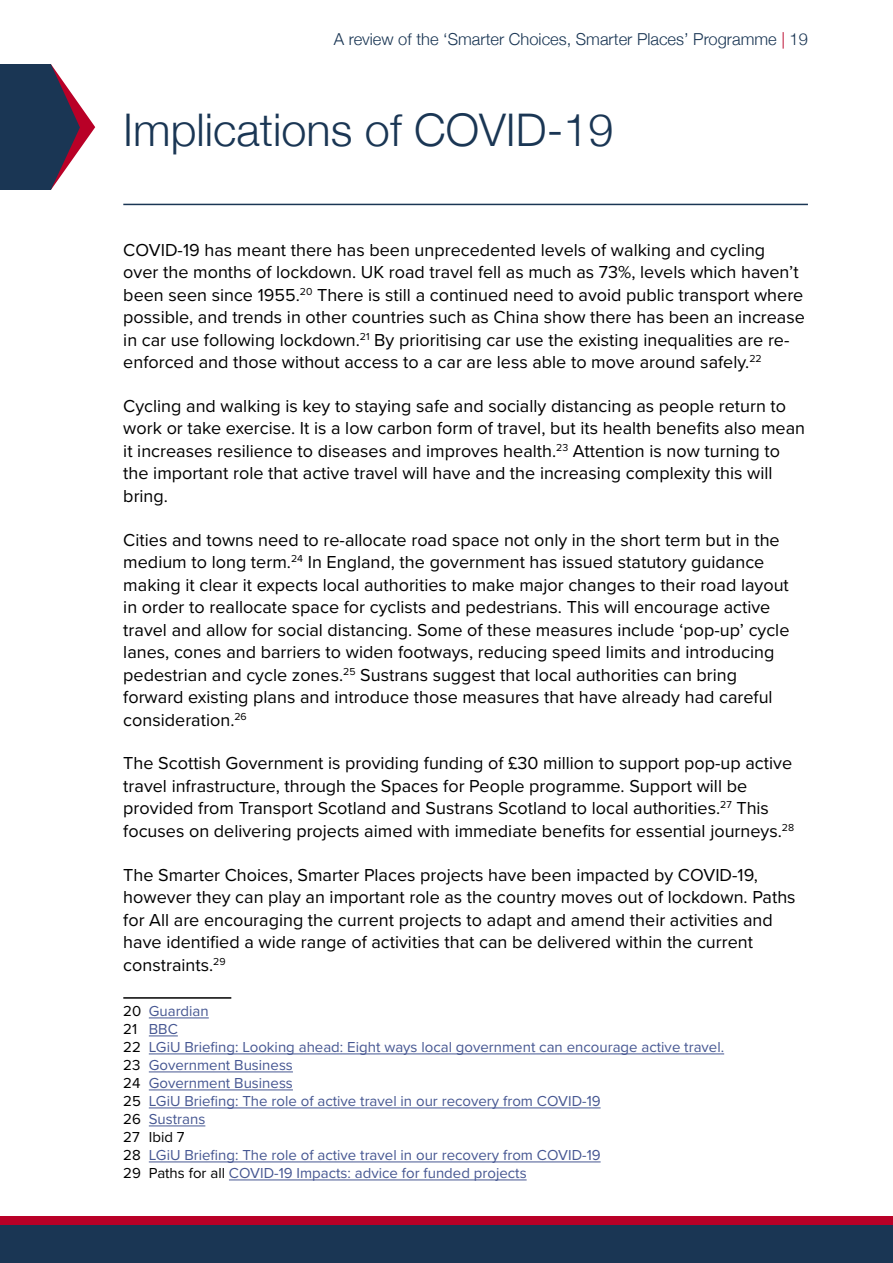
<style>
.page{position:relative;width:893px;height:1263px;background:#fff}
.page>*{position:absolute;margin:0;border:0;box-sizing:border-box;transform-origin:0 0}
.t1{font:300 45px "Helvetica Neue";color:#1a3654}
.body_text{font:18px/22.5px "Proxima Nova";color:#000}
.t2{font:300 16.5px "Helvetica Neue";color:#1a3654}
.footnotes{font:15px "Proxima Nova";color:#465792}
.footnotes-2{font:15px "Proxima Nova";color:#000}
.s1{color:#b90027}
.s2{color:#000}
</style>
<div class="page">
<div style="left:0;top:1225px;width:893px;height:38px;background:#1a3654"></div>
<div style="left:0;top:1216px;width:893px;height:9px;background:#b90027"></div>
<hr style="left:123px;top:204px;width:685px;height:1px;background:#1a3654">
<div style="left:0;top:64px;width:51px;height:126px;background:#1a3654"></div>
<svg style="left:51px;top:64px;width:44px;height:126px"></svg>
<hr style="left:123px;top:997px;width:108px;height:2px;background:#000">
<hr style="left:149px;top:1018px;width:60px;height:1px;background:#465792">
<svg style="left:149px;top:1036px;width:29px;height:1px"></svg>
<hr style="left:149px;top:1054px;width:575px;height:1px;background:#465792">
<hr style="left:149px;top:1072px;width:144px;height:1px;background:#465792">
<hr style="left:149px;top:1090px;width:144px;height:1px;background:#465792">
<hr style="left:149px;top:1108px;width:452px;height:1px;background:#465792">
<hr style="left:149px;top:1126px;width:56px;height:1px;background:#465792">
<hr style="left:149px;top:1162px;width:452px;height:1px;background:#465792">
<hr style="left:229px;top:1180px;width:298px;height:1px;background:#465792">
<p class="t2" style="left:334px;top:25px;width:476px">A review of the ‘Smarter Choices, Smarter Places’ Programme <span class="s1">|</span> 19</p>
<p class="t1" style="left:123px;top:93px;width:492px">Implications of COVID-19</p>
<p class="body_text" style="left:123px;top:237px;width:683px">COVID-19 has meant there has been unprecedented levels of walking and cycling over the months of lockdown. UK road travel fell as much as 73%, levels which haven’t been seen since 1955.<sup>20</sup> There is still a continued need to avoid public transport where possible, and trends in other countries such as China show there has been an increase in car use following lockdown.<sup>21</sup> By prioritising car use the existing inequalities are re&shy;enforced and those without access to a car are less able to move around safely.<sup>22</sup></p>
<p class="body_text" style="left:123px;top:394px;width:683px">Cycling and walking is key to staying safe and socially distancing as people return to work or take exercise. It is a low carbon form of travel, but its health benefits also mean it increases resilience to diseases and improves health.<sup>23</sup> Attention is now turning to the important role that active travel will have and the increasing complexity this will bring.</p>
<p class="body_text" style="left:123px;top:528px;width:668px">Cities and towns need to re-allocate road space not only in the short term but in the medium to long term.<sup>24</sup> In England, the government has issued statutory guidance making it clear it expects local authorities to make major changes to their road layout in order to reallocate space for cyclists and pedestrians. This will encourage active travel and allow for social distancing. Some of these measures include ‘pop-up’ cycle lanes, cones and barriers to widen footways, reducing speed limits and introducing pedestrian and cycle zones.<sup>25</sup> Sustrans suggest that local authorities can bring forward existing plans and introduce those measures that have already had careful consideration.<sup>26</sup></p>
<p class="body_text" style="left:123px;top:751px;width:672px">The Scottish Government is providing funding of £30 million to support pop-up active travel infrastructure, through the Spaces for People programme. Support will be provided from Transport Scotland and Sustrans Scotland to local authorities.<sup>27</sup> This focuses on delivering projects aimed with immediate benefits for essential journeys.<sup>28</sup></p>
<p class="body_text" style="left:123px;top:863px;width:674px">The Smarter Choices, Smarter Places projects have been impacted by COVID-19, however they can play an important role as the country moves out of lockdown. Paths for All are encouraging the current projects to adapt and amend their activities and have identified a wide range of activities that can be delivered within the current constraints.<sup>29</sup></p>
<p class="footnotes" style="left:123px;top:1000px;width:87px"><span class="s2">20</span> Guardian</p>
<p class="footnotes" style="left:123px;top:1018px;width:56px"><span class="s2">21</span> BBC</p>
<p class="footnotes" style="left:123px;top:1036px;width:602px"><span class="s2">22</span> LGiU Briefing: Looking ahead: Eight ways local government can encourage active travel.</p>
<p class="footnotes" style="left:123px;top:1054px;width:171px"><span class="s2">23</span> Government Business</p>
<p class="footnotes" style="left:123px;top:1072px;width:171px"><span class="s2">24</span> Government Business</p>
<p class="footnotes" style="left:123px;top:1090px;width:479px"><span class="s2">25</span> LGiU Briefing: The role of active travel in our recovery from COVID-19</p>
<p class="footnotes" style="left:123px;top:1108px;width:84px"><span class="s2">26</span> Sustrans</p>
<p class="footnotes-2" style="left:123px;top:1126px;width:63px">27 Ibid 7</p>
<p class="footnotes" style="left:123px;top:1144px;width:479px"><span class="s2">28</span> LGiU Briefing: The role of active travel in our recovery from COVID-19</p>
<p class="footnotes" style="left:123px;top:1162px;width:405px"><span class="s2">29 Paths for all</span> COVID-19 Impacts: advice for funded projects</p>
</div>
